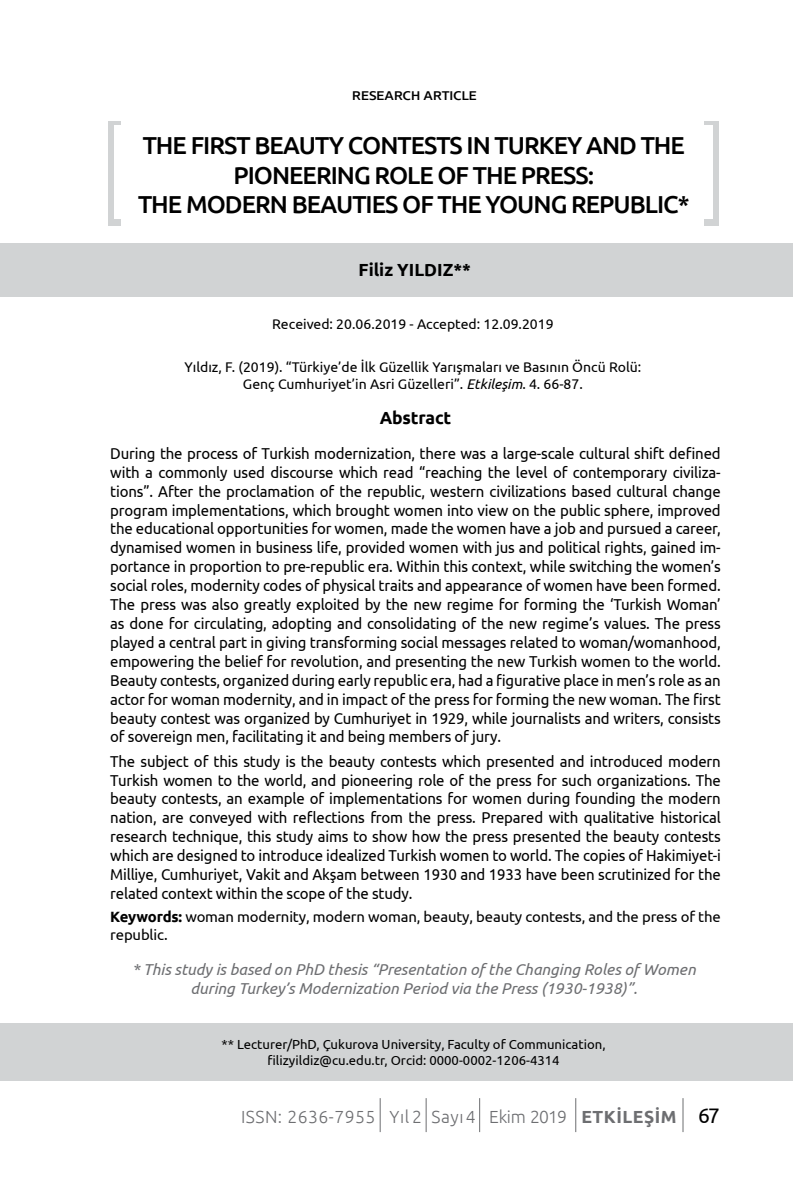
<style>
.page{position:relative;width:793px;height:1190px;background:#fff}
.page>*{position:absolute;margin:0;border:0;box-sizing:border-box;transform-origin:0 0}
.t1{font:500 24.5px/29.4px "Ubuntu";letter-spacing:-.04em;color:#000;text-align:center}
.t2{font:300 17.5px "Ubuntu";letter-spacing:.03em;color:#6d6e71}
.t3{font:700 17.5px "Ubuntu";color:#000}
.t4{font:15.75px/18.9px "Ubuntu";letter-spacing:-.01em;color:#000;text-align:justify;scale:.95 1}
.t5{font:italic 15.75px/18.9px "Ubuntu";color:#6d6e71;text-align:center}
.t6{font:14.88px/17.8px "Ubuntu";letter-spacing:-.01em;color:#000}
.t7{font:14px/16.8px "Ubuntu";color:#000;text-align:center}
.t8{font:14px "Concord";color:#000}
.t9{font:13.12px/15.8px "Ubuntu";color:#000;text-align:center}
.s1{font-style:italic}
.s2{font-weight:700}
.s3{font-weight:400;font-size:21px;color:#000}
</style>
<div class="page">
<hr style="left:682px;top:1098px;width:1px;height:33px;background:#6d6e71">
<hr style="left:575px;top:1098px;width:1px;height:33px;background:#6d6e71">
<hr style="left:425px;top:1098px;width:1px;height:33px;background:#6d6e71">
<hr style="left:479px;top:1098px;width:1px;height:33px;background:#6d6e71">
<hr style="left:380px;top:1098px;width:1px;height:33px;background:#6d6e71">
<div style="left:0;top:1023px;width:793px;height:57px;background:#d1d3d4"></div>
<div style="left:0;top:243px;width:793px;height:54px;background:#d1d3d4"></div>
<div style="left:109px;top:121px;width:610px;height:105px;background:#d1d3d4"></div>
<div style="left:122px;top:116px;width:582px;height:115px;background:#fff"></div>
<div style="left:114px;top:126px;width:598px;height:93px;background:#fff"></div>
<p class="t8" style="left:352px;top:87px;width:18px">RESEARCH</p>
<p class="t8" style="left:423px;top:87px;width:18px">ARTICLE</p>
<h1 class="t1" style="left:138px;top:130px;width:553px">THE FIRST BEAUTY CONTESTS IN TURKEY AND THE<br>PIONEERING ROLE OF THE PRESS:<br>THE MODERN BEAUTIES OF THE YOUNG REPUBLIC*</h1>
<p class="t3" style="left:358px;top:259px;width:114px">Filiz YILDIZ**</p>
<p class="t7" style="left:272px;top:315px;width:283px">Received: 20.06.2019 - Accepted: 12.09.2019</p>
<p class="t7" style="left:184px;top:358px;width:458px">Yıldız, F. (2019). “Türkiye’de İlk Güzellik Yarışmaları ve Basının Öncü Rolü:<br>Genç Cumhuriyet’in Asri Güzelleri”. <span class="s1">Etkileşim</span>. 4. 66-87.</p>
<p class="t3" style="left:379px;top:407px;width:73px">Abstract</p>
<p class="t4" style="left:110px;top:443px;width:644px">During the process of Turkish modernization, there was a large-scale cultural shift defined with a commonly used discourse which read “reaching the level of contemporary civiliza&shy;tions”. After the proclamation of the republic, western civilizations based cultural change program implementations, which brought women into view on the public sphere, improved the educational opportunities for women, made the women have a job and pursued a career, dynamised women in business life, provided women with jus and political rights, gained im&shy;portance in proportion to pre-republic era. Within this context, while switching the women’s social roles, modernity codes of physical traits and appearance of women have been formed.<br>The press was also greatly exploited by the new regime for forming the ‘Turkish Woman’ as done for circulating, adopting and consolidating of the new regime’s values. The press played a central part in giving transforming social messages related to woman/womanhood, empowering the belief for revolution, and presenting the new Turkish women to the world.<br>Beauty contests, organized during early republic era, had a figurative place in men’s role as an actor for woman modernity, and in impact of the press for forming the new woman. The first beauty contest was organized by Cumhuriyet in 1929, while journalists and writers, consists of sovereign men, facilitating it and being members of jury.</p>
<p class="t4" style="left:110px;top:751px;width:644px">The subject of this study is the beauty contests which presented and introduced modern Turkish women to the world, and pioneering role of the press for such organizations. The beauty contests, an example of implementations for women during founding the modern nation, are conveyed with reflections from the press. Prepared with qualitative historical research technique, this study aims to show how the press presented the beauty contests which are designed to introduce idealized Turkish women to world. The copies of Hakimiyet-i Milliye, Cumhuriyet, Vakit and Akşam between 1930 and 1933 have been scrutinized for the related context within the scope of the study.</p>
<p class="t6" style="left:110px;top:907px;width:612px"><span class="s2">Keywords:</span> woman modernity, modern woman, beauty, beauty contests, and the press of the republic.</p>
<p class="t5" style="left:132px;top:959px;width:565px">* This study is based on PhD thesis “Presentation of the Changing Roles of Women during Turkey’s Modernization Period via the Press (1930-1938)”.</p>
<p class="t9" style="left:221px;top:1036px;width:385px">** Lecturer/PhD, Çukurova University, Faculty of Communication, filizyildiz@cu.edu.tr, Orcid: 0000-0002-1206-4314</p>
<p class="t2" style="left:241px;top:1106px;width:480px">ISSN: 2636-7955 Yıl 2 Sayı4 Ekim 2019 <span class="s2">ETKİLEŞİM</span> <span class="s3">67</span></p>
</div>
